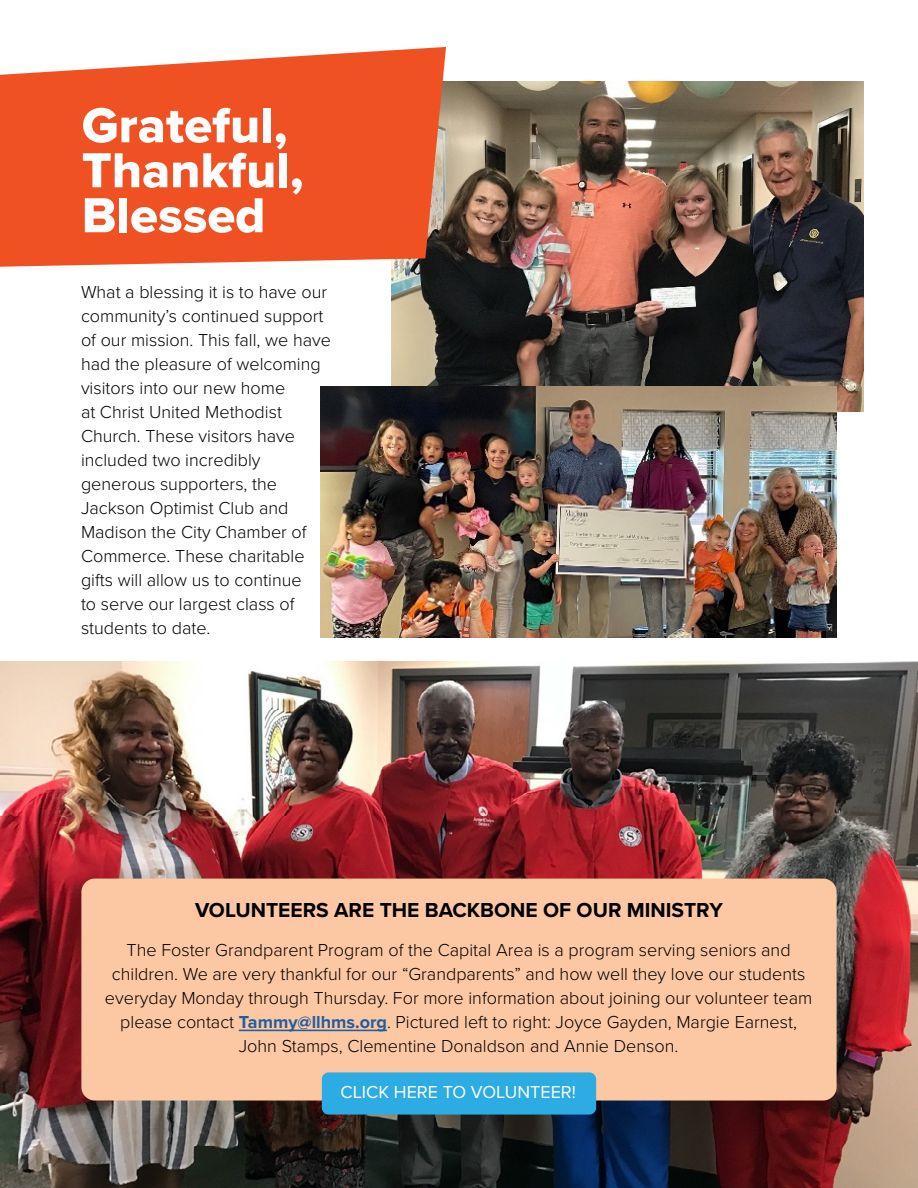
<style>
.page{position:relative;width:918px;height:1188px;background:#fff}
.page>*{position:absolute;margin:0;border:0;box-sizing:border-box;transform-origin:0 0}
.t1{font:51px/45px "Proxima Nova Extrabld";color:#fff}
.t2{font:700 21px "Proxima Nova";color:#000}
.t3{font:300 18px/24px "Proxima Nova";color:#000}
.t4{font:18px "Proxima Nova";color:#fff}
.s1{font-weight:700;color:#215e9e}
</style>
<div class="page">
<img style="left:392px;top:81px;width:472px;height:330px">
<img style="left:321px;top:387px;width:516px;height:250px">
<img style="left:0;top:662px;width:918px;height:526px">
<div style="left:81px;top:879px;width:756px;height:222px;background:#fcc7a3;border-radius:14px"></div>
<hr style="left:239px;top:1030px;width:148px;height:1px;background:#215e9e">
<svg style="left:0;top:47px;width:446px;height:220px;background:#ee6036"></svg>
<div style="left:322px;top:1072px;width:274px;height:43px;background:#2cace2;border-radius:7px"></div>
<h1 class="t1" style="left:82px;top:102px;width:223px">Grateful,<br>Thankful,<br>Blessed</h1>
<p class="t3" style="left:81px;top:279px;width:251px">What a blessing it is to have our community’s continued support of our mission. This fall, we have had the pleasure of welcoming visitors into our new home<br>at Christ United Methodist<br>Church. These visitors have included two incredibly generous supporters, the<br>Jackson Optimist Club and<br>Madison the City Chamber of<br>Commerce. These charitable gifts will allow us to continue<br>to serve our largest class of students to date.</p>
<p class="t2" style="left:195px;top:894px;width:529px">VOLUNTEERS ARE THE BACKBONE OF OUR MINISTRY</p>
<p class="t3" style="left:105px;top:937px;width:709px;text-align:center">The Foster Grandparent Program of the Capital Area is a program serving seniors and children. We are very thankful for our “Grandparents” and how well they love our students everyday Monday through Thursday. For more information about joining our volunteer team please contact <span class="s1">Tammy@llhms.org</span>. Pictured left to right: Joyce Gayden, Margie Earnest, John Stamps, Clementine Donaldson and Annie Denson.</p>
<p class="t4" style="left:341px;top:1078px;width:237px">CLICK HERE TO VOLUNTEER!</p>
</div>
